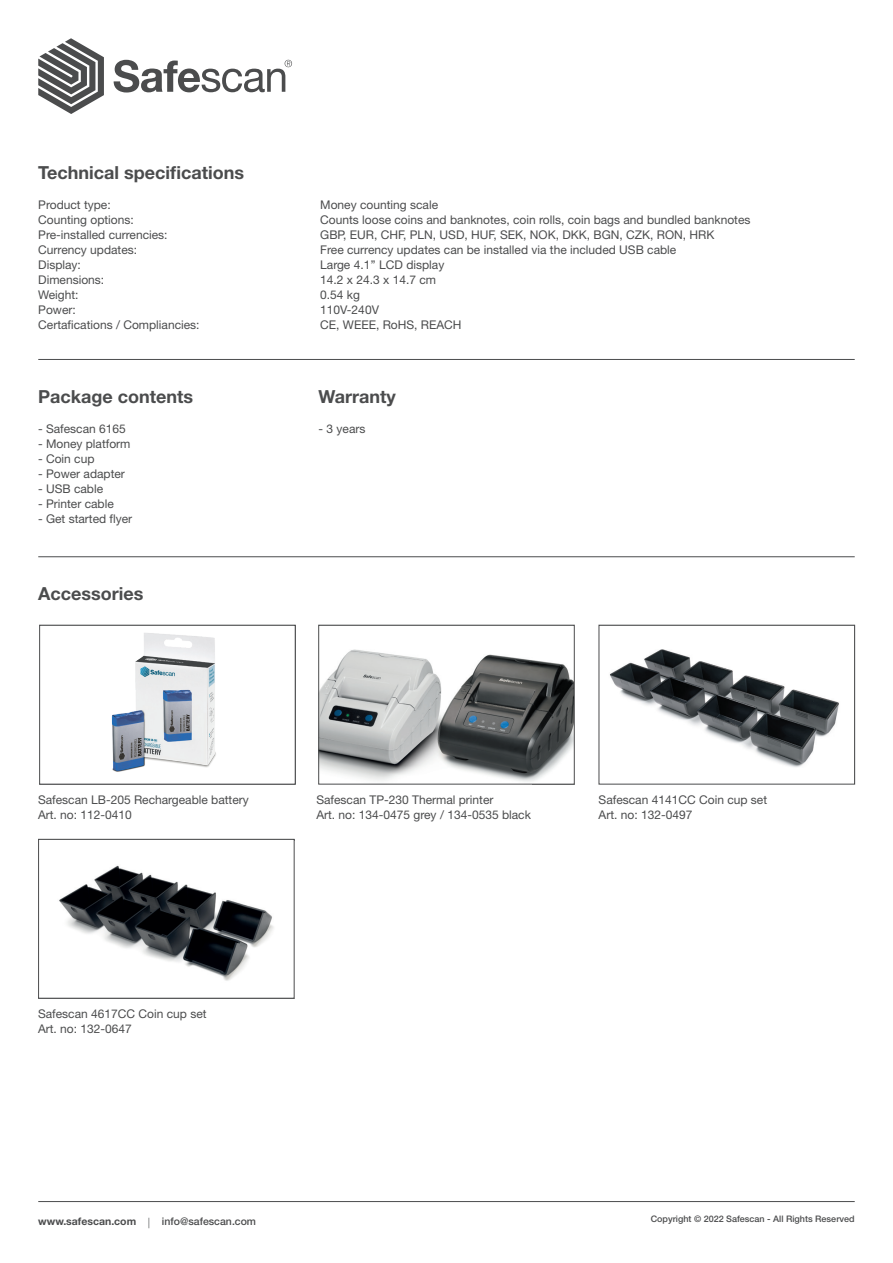
<style>
.page{position:relative;width:893px;height:1263px;background:#fff}
.page>*{position:absolute;margin:0;border:0;box-sizing:border-box;transform-origin:0 0}
.t1{font:700 18px "Helvetica Neue LT Std";color:#4b4c4d}
.Specs{font:12px "Helvetica Neue LT Std";color:#4b4c4d}
.Art_no{font:500 10.5px "Helvetica Neue LT Std";color:#4b4c4d}
.Art_no-2{font:700 10.5px "Helvetica Neue LT Std";color:#4b4c4d}
.Art_no-3{font:500 9px "Helvetica Neue LT Std";color:#4b4c4d}
.s1{font-weight:300}
</style>
<div class="page">
<hr style="left:38px;top:359px;width:817px;height:1px;background:#4b4c4d">
<hr style="left:38px;top:556px;width:817px;height:1px;background:#4b4c4d">
<svg style="left:38px;top:38px;width:66px;height:76px"></svg>
<svg style="left:114px;top:60px;width:178px;height:33px"></svg>
<hr style="left:38px;top:1201px;width:817px;height:1px;background:#4b4c4d">
<svg style="left:111px;top:633px;width:105px;height:139px"></svg>
<div style="left:39px;top:625px;width:256px;height:159px;border:1px solid #4b4c4d"></div>
<svg style="left:59px;top:865px;width:215px;height:116px"></svg>
<div style="left:38px;top:839px;width:256px;height:159px;border:1px solid #4b4c4d"></div>
<svg style="left:610px;top:649px;width:229px;height:118px"></svg>
<div style="left:599px;top:625px;width:256px;height:159px;border:1px solid #4b4c4d"></div>
<img style="left:321px;top:649px;width:85px;height:132px">
<div style="left:319px;top:625px;width:255px;height:159px;border:1px solid #4b4c4d"></div>
<img style="left:406px;top:631px;width:168px;height:153px">
<p class="t1" style="left:38px;top:161px;width:207px">Technical specifications</p>
<p class="Specs" style="left:38px;top:197px;width:74px">Product type:</p>
<p class="Specs" style="left:320px;top:197px;width:119px">Money counting scale</p>
<p class="Specs" style="left:38px;top:212px;width:97px">Counting options:</p>
<p class="Specs" style="left:320px;top:212px;width:432px">Counts loose coins and banknotes, coin rolls, coin bags and bundled banknotes</p>
<p class="Specs" style="left:38px;top:227px;width:131px">Pre-installed currencies:</p>
<p class="Specs" style="left:320px;top:227px;width:396px">GBP, EUR, CHF, PLN, USD, HUF, SEK, NOK, DKK, BGN, CZK, RON, HRK</p>
<p class="Specs" style="left:38px;top:242px;width:100px">Currency updates:</p>
<p class="Specs" style="left:320px;top:242px;width:358px">Free currency updates can be installed via the included USB cable</p>
<p class="Specs" style="left:38px;top:257px;width:44px">Display:</p>
<p class="Specs" style="left:320px;top:257px;width:126px">Large 4.1’’ LCD display</p>
<p class="Specs" style="left:38px;top:272px;width:68px">Dimensions:</p>
<p class="Specs" style="left:320px;top:272px;width:117px">14.2 x 24.3 x 14.7 cm</p>
<p class="Specs" style="left:38px;top:287px;width:42px">Weight:</p>
<p class="Specs" style="left:320px;top:287px;width:41px">0.54 kg</p>
<p class="Specs" style="left:38px;top:302px;width:39px">Power:</p>
<p class="Specs" style="left:320px;top:302px;width:60px">110V-240V</p>
<p class="Specs" style="left:38px;top:317px;width:163px">Certafications / Compliancies:</p>
<p class="Specs" style="left:320px;top:317px;width:143px">CE, WEEE, RoHS, REACH</p>
<p class="t1" style="left:38px;top:385px;width:157px">Package contents</p>
<p class="Specs" style="left:38px;top:422px;width:89px">- Safescan 6165</p>
<p class="Specs" style="left:38px;top:437px;width:94px">- Money platform</p>
<p class="Specs" style="left:38px;top:452px;width:58px">- Coin cup</p>
<p class="Specs" style="left:38px;top:467px;width:88px">- Power adapter</p>
<p class="Specs" style="left:38px;top:482px;width:67px">- USB cable</p>
<p class="Specs" style="left:38px;top:497px;width:77px">- Printer cable</p>
<p class="Specs" style="left:38px;top:512px;width:96px">- Get started flyer</p>
<p class="t1" style="left:38px;top:583px;width:107px">Accessories</p>
<p class="t1" style="left:319px;top:385px;width:79px">Warranty</p>
<p class="Specs" style="left:319px;top:422px;width:48px">- 3 years</p>
<p class="Specs" style="left:38px;top:792px;width:212px">Safescan LB-205 Rechargeable battery</p>
<p class="Specs" style="left:38px;top:807px;width:95px">Art. no: 112-0410</p>
<p class="Specs" style="left:316px;top:792px;width:179px">Safescan TP-230 Thermal printer</p>
<p class="Specs" style="left:316px;top:807px;width:216px">Art. no: 134-0475 grey / 134-0535 black</p>
<p class="Specs" style="left:599px;top:792px;width:170px">Safescan 4141CC Coin cup set</p>
<p class="Specs" style="left:599px;top:807px;width:95px">Art. no: 132-0497</p>
<p class="Specs" style="left:38px;top:1006px;width:170px">Safescan 4617CC Coin cup set</p>
<p class="Specs" style="left:38px;top:1021px;width:95px">Art. no: 132-0647</p>
<p class="Art_no-2" style="left:38px;top:1214px;width:99px">www.safescan.com</p>
<p class="Art_no-3" style="left:651px;top:1214px;width:205px">Copyright © 2022 Safescan - All Rights Reserved</p>
<p class="Art_no" style="left:148px;top:1214px;width:110px"><span class="s1">|</span> info@safescan.com</p>
</div>
